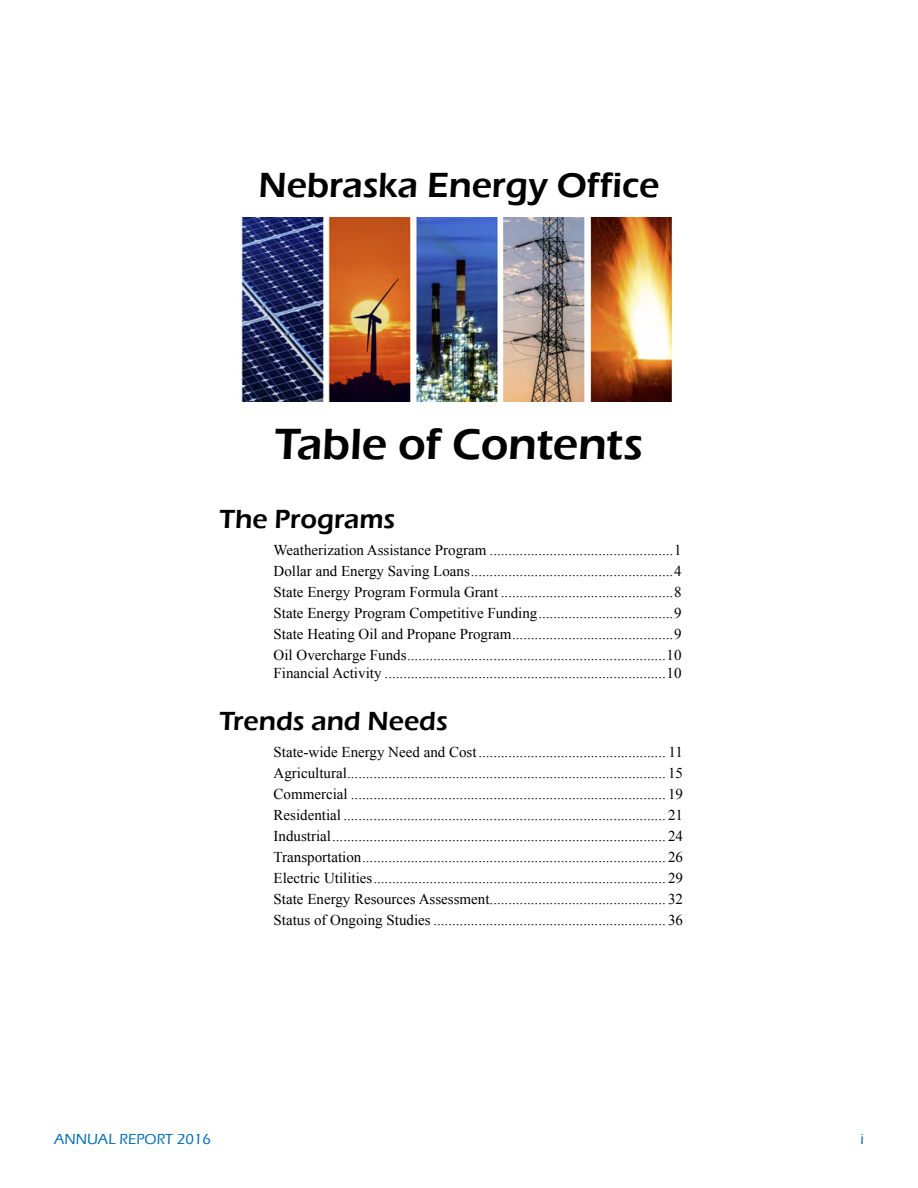
<style>
.page{position:relative;width:918px;height:1188px;background:#fff}
.page>*{position:absolute;margin:0;border:0;box-sizing:border-box;transform-origin:0 0}
.t1{font:600 45px "Eras ITC";letter-spacing:-.005em;color:#000}
.t2{font:600 36px "Eras ITC";letter-spacing:-.005em;color:#000}
.t3{font:600 27px "Eras ITC";color:#000}
.t4{font:15px/21px "Times New Roman";color:#000;text-align:justify}
.t5{font:500 15px "Eras ITC";color:#006bb6}
</style>
<div class="page">
<img style="left:240px;top:218px;width:433px;height:183px">
<h2 class="t2" style="left:259px;top:165px;width:402px">Nebraska Energy Office</h2>
<h1 class="t1" style="left:275px;top:419px;width:370px">Table of Contents</h1>
<h3 class="t3" style="left:220px;top:503px;width:177px">The Programs</h3>
<p class="t4" style="left:274px;top:539px;width:409px">Weatherization Assistance Program .................................................1<br>Dollar and Energy Saving Loans......................................................4<br>State Energy Program Formula Grant ..............................................8<br>State Energy Program Competitive Funding....................................9<br>State Heating Oil and Propane Program...........................................9<br>Oil Overcharge Funds.....................................................................10</p>
<p class="t4" style="left:274px;top:662px;width:409px">Financial Activity ...........................................................................10</p>
<h3 class="t3" style="left:220px;top:706px;width:230px">Trends and Needs</h3>
<p class="t4" style="left:274px;top:741px;width:411px">State-wide Energy Need and Cost.................................................. 11<br>Agricultural..................................................................................... 15<br>Commercial .................................................................................... 19<br>Residential ...................................................................................... 21<br>Industrial......................................................................................... 24<br>Transportation................................................................................. 26<br>Electric Utilities.............................................................................. 29<br>State Energy Resources Assessment............................................... 32<br>Status of Ongoing Studies .............................................................. 36</p>
<p class="t5" style="left:54px;top:1131px;width:159px">ANNUAL REPORT 2016</p>
<p class="t5" style="left:861px;top:1131px;width:5px">i</p>
</div>
